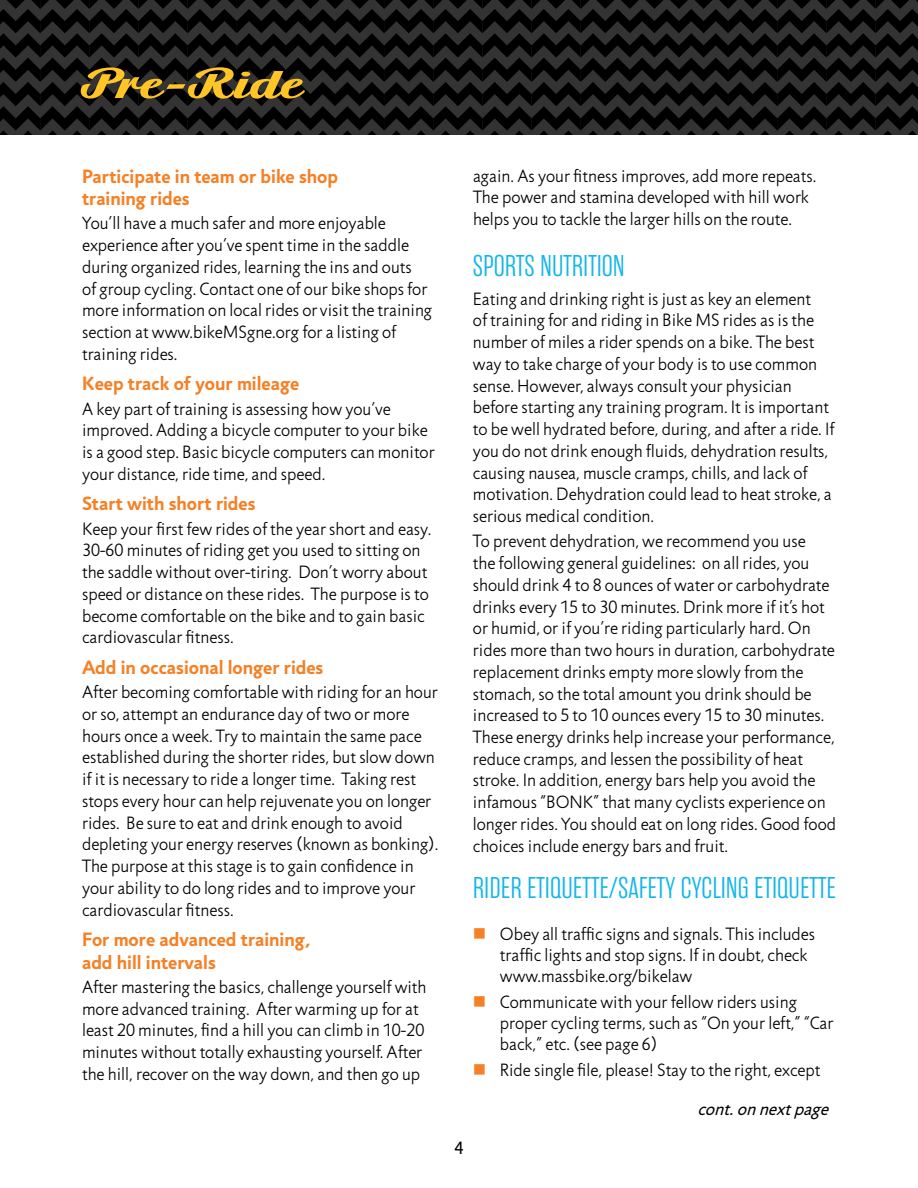
<style>
.page{position:relative;width:918px;height:1188px;background:#fff}
.page>*{position:absolute;margin:0;border:0;box-sizing:border-box;transform-origin:0 0}
.t1{font:52.5px "Zierfische";letter-spacing:.04em;color:#ffc425;scale:1.25 1}
.t2{font:300 30px "Rama Gothic E";color:#13b6ea}
.t3{font:700 19.5px/22.5px "Jigsaw";color:#f58025}
.t4{font:300 18px/21.8px "Jigsaw";color:#000}
.t5{font:italic 18px "Jigsaw";color:#000}
.t6{font:18px "Jigsaw";color:#000}
</style>
<div class="page">
<svg style="left:0;top:0;width:918px;height:135px;background:#1a1a1a"></svg>
<h1 class="t1" style="left:81px;top:56px;width:177px">Pre-Ride</h1>
<p class="t3" style="left:82px;top:164px;width:257px">Participate in team or bike shop training rides</p>
<p class="t4" style="left:82px;top:213px;width:352px">You’ll have a much safer and more enjoyable experience after you’ve spent time in the saddle during organized rides, learning the ins and outs<br>of group cycling. Contact one of our bike shops for more information on local rides or visit the training section at www.bikeMSgne.org for a listing of training rides.</p>
<p class="t3" style="left:82px;top:372px;width:219px">Keep track of your mileage</p>
<p class="t4" style="left:82px;top:398px;width:354px">A key part of training is assessing how you’ve improved. Adding a bicycle computer to your bike is a good step. Basic bicycle computers can monitor your distance, ride time, and speed.</p>
<p class="t3" style="left:82px;top:492px;width:175px">Start with short rides</p>
<p class="t4" style="left:82px;top:518px;width:351px">Keep your first few rides of the year short and easy.<br>30-60 minutes of riding get you used to sitting on the saddle without over-tiring. Don’t worry about speed or distance on these rides. The purpose is to become comfortable on the bike and to gain basic cardiovascular fitness.</p>
<p class="t3" style="left:82px;top:656px;width:243px">Add in occasional longer rides</p>
<p class="t4" style="left:82px;top:681px;width:358px">After becoming comfortable with riding for an hour or so, attempt an endurance day of two or more hours once a week. Try to maintain the same pace established during the shorter rides, but slow down if it is necessary to ride a longer time. Taking rest stops every hour can help rejuvenate you on longer rides. Be sure to eat and drink enough to avoid depleting your energy reserves (known as bonking).<br>The purpose at this stage is to gain confidence in your ability to do long rides and to improve your cardiovascular fitness.</p>
<p class="t3" style="left:82px;top:928px;width:230px">For more advanced training, add hill intervals</p>
<p class="t4" style="left:82px;top:976px;width:346px">After mastering the basics, challenge yourself with more advanced training. After warming up for at least 20 minutes, find a hill you can climb in 10-20 minutes without totally exhausting yourself. After the hill, recover on the way down, and then go up</p>
<p class="t4" style="left:473px;top:165px;width:345px">again. As your fitness improves, add more repeats.<br>The power and stamina developed with hill work helps you to tackle the larger hills on the route.</p>
<p class="t6" style="left:454px;top:1137px;width:11px">4</p>
<h2 class="t2" style="left:473px;top:250px;width:154px">SPORTS NUTRITION</h2>
<p class="t4" style="left:473px;top:288px;width:363px">Eating and drinking right is just as key an element<br>of training for and riding in Bike MS rides as is the number of miles a rider spends on a bike. The best way to take charge of your body is to use common sense. However, always consult your physician before starting any training program. It is important to be well hydrated before, during, and after a ride. If you do not drink enough fluids, dehydration results, causing nausea, muscle cramps, chills, and lack of motivation. Dehydration could lead to heat stroke, a serious medical condition.</p>
<p class="t4" style="left:473px;top:531px;width:365px">To prevent dehydration, we recommend you use<br>the following general guidelines: on all rides, you should drink 4 to 8 ounces of water or carbohydrate drinks every 15 to 30 minutes. Drink more if it’s hot or humid, or if you’re riding particularly hard. On rides more than two hours in duration, carbohydrate replacement drinks empty more slowly from the stomach, so the total amount you drink should be increased to 5 to 10 ounces every 15 to 30 minutes.<br>These energy drinks help increase your performance, reduce cramps, and lessen the possibility of heat stroke. In addition, energy bars help you avoid the infamous “BONK” that many cyclists experience on longer rides. You should eat on long rides. Good food choices include energy bars and fruit.</p>
<h2 class="t2" style="left:473px;top:872px;width:365px">RIDER ETIQUETTE/SAFETY CYCLING ETIQUETTE</h2>
<p class="t4" style="left:500px;top:923px;width:317px;line-height:21px">Obey all traffic signs and signals. This includes traffic lights and stop signs. If in doubt, check www.massbike.org/bikelaw</p>
<p class="t4" style="left:500px;top:992px;width:335px;line-height:21px">Communicate with your fellow riders using proper cycling terms, such as “On your left,” “Car back,” etc. (see page 6)</p>
<p class="t4" style="left:500px;top:1060px;width:322px">Ride single file, please! Stay to the right, except</p>
<p class="t5" style="left:697px;top:1098px;width:138px">cont.onnextpage</p>
</div>
